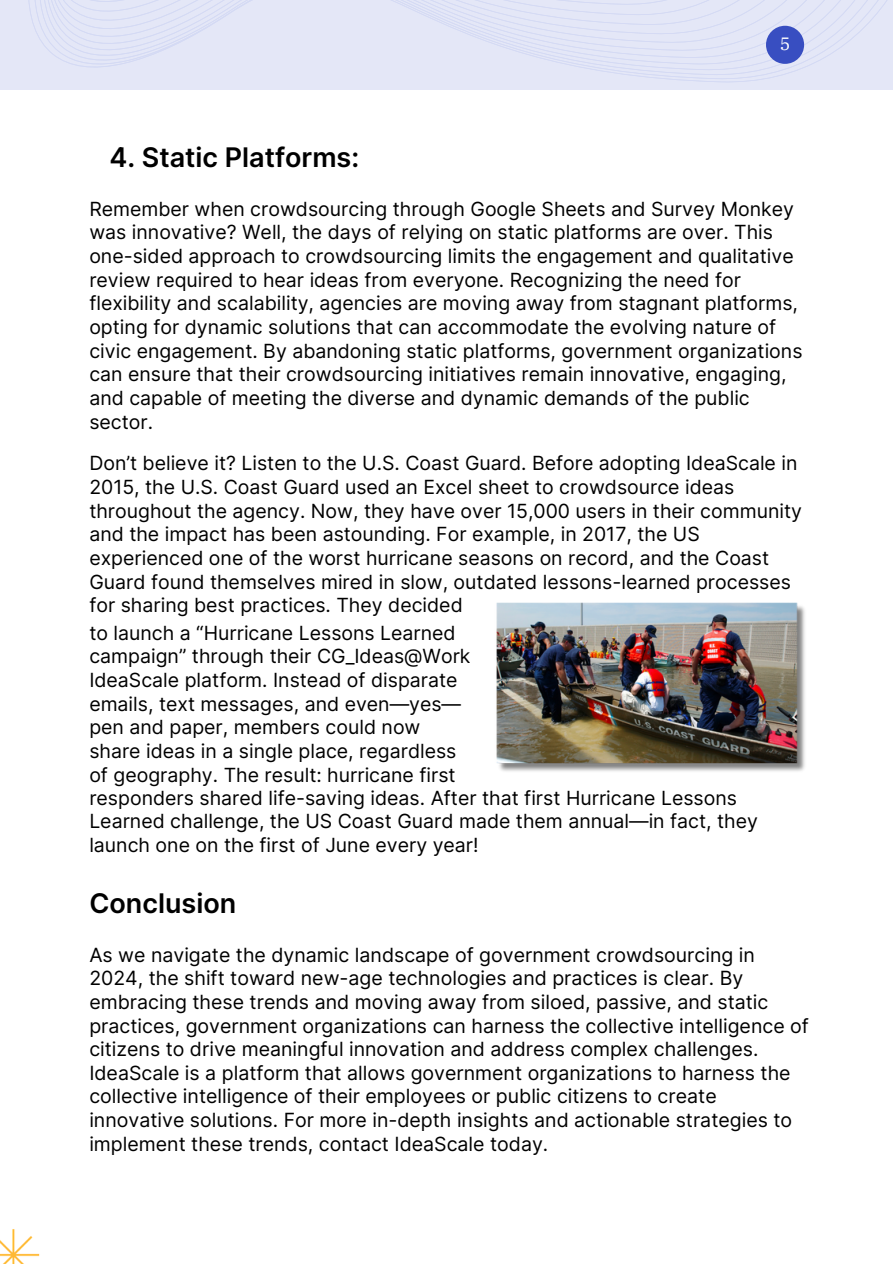
<style>
.page{position:relative;width:893px;height:1264px;background:#fff}
.page>*{position:absolute;margin:0;border:0;box-sizing:border-box;transform-origin:0 0}
.t1{font:600 27px "Inter";color:#000}
.t2{font:19.5px/23.7px "Inter";color:#000}
.t3{font:17.7px "IBM Plex Serif";color:#fff}
</style>
<div class="page">
<svg style="left:0;top:0;width:892px;height:90px;background:#e2e5f6"></svg>
<div style="left:766px;top:26px;width:38px;height:38px;background:#384ec1;border-radius:50%"></div>
<img style="left:496px;top:603px;width:309px;height:168px">
<img style="left:0;top:1229px;width:40px;height:34px">
<p class="t3" style="left:779px;top:32px;width:12px">5</p>
<h1 class="t1" style="left:109px;top:141px;width:251px">4. Static Platforms:</h1>
<p class="t2" style="left:89px;top:197px;width:714px">Remember when crowdsourcing through Google Sheets and Survey Monkey was innovative? Well, the days of relying on static platforms are over. This one-sided approach to crowdsourcing limits the engagement and qualitative review required to hear ideas from everyone. Recognizing the need for flexibility and scalability, agencies are moving away from stagnant platforms, opting for dynamic solutions that can accommodate the evolving nature of civic engagement. By abandoning static platforms, government organizations can ensure that their crowdsourcing initiatives remain innovative, engaging, and capable of meeting the diverse and dynamic demands of the public sector.</p>
<p class="t2" style="left:89px;top:451px;width:714px">Don’t believe it? Listen to the U.S. Coast Guard. Before adopting IdeaScale in 2015, the U.S. Coast Guard used an Excel sheet to crowdsource ideas throughout the agency. Now, they have over 15,000 users in their community and the impact has been astounding. For example, in 2017, the US experienced one of the worst hurricane seasons on record, and the Coast Guard found themselves mired in slow, outdated lessons-learned processes for sharing best practices. They decided</p>
<h1 class="t2" style="left:89px;top:620px;width:383px">to launch a “Hurricane Lessons Learned campaign” through their CG_Ideas@Work IdeaScale platform. Instead of disparate emails, text messages, and even—yes— pen and paper, members could now share ideas in a single place, regardless of geography. The result: hurricane first</h1>
<p class="t2" style="left:89px;top:785px;width:670px">responders shared life-saving ideas. After that first Hurricane Lessons<br>Learned challenge, the US Coast Guard made them annual—in fact, they launch one on the first of June every year!</p>
<p class="t1" style="left:89px;top:887px;width:148px">Conclusion</p>
<p class="t2" style="left:89px;top:942px;width:721px">As we navigate the dynamic landscape of government crowdsourcing in 2024, the shift toward new-age technologies and practices is clear. By embracing these trends and moving away from siloed, passive, and static practices, government organizations can harness the collective intelligence of citizens to drive meaningful innovation and address complex challenges.</p>
<p class="t2" style="left:89px;top:1060px;width:704px">IdeaScale is a platform that allows government organizations to harness the collective intelligence of their employees or public citizens to create innovative solutions. For more in-depth insights and actionable strategies to implement these trends, contact IdeaScale today.</p>
</div>
